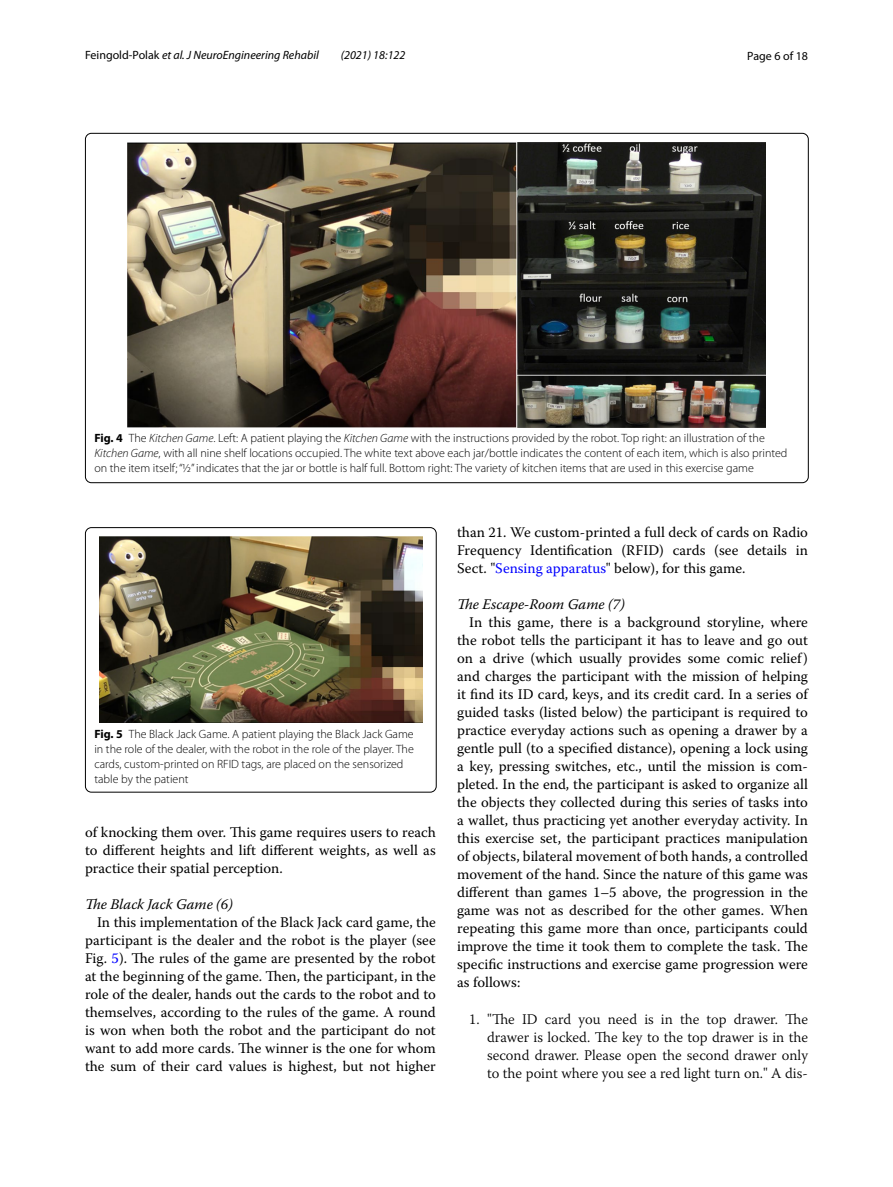
<style>
.page{position:relative;width:893px;height:1187px;background:#fff}
.page>*{position:absolute;margin:0;border:0;box-sizing:border-box;transform-origin:0 0}
.t1{font:14.7px/18px "Warnock Pro";color:#000;text-align:justify}
.t2{font:300 14.7px/18px "Warnock Pro";color:#000;text-align:justify}
.t3{font:italic 14.7px "Warnock Pro";color:#000}
.t4{font:300 12px/15px "Myriad Pro";color:#000}
.t5{font:italic 12px "Myriad Pro";color:#000}
.t6{font:12px "Myriad Pro";color:#000}
.s1{font-style:normal}
.s2{font-weight:700}
.s3{font-style:italic}
.s4{color:#00f}
</style>
<div class="page">
<img style="left:128px;top:142px;width:638px;height:285px">
<img style="left:99px;top:536px;width:323px;height:186px">
<div style="left:85px;top:527px;width:351px;height:265px;border:1px solid #000;border-radius:6px"></div>
<p class="t5" style="left:85px;top:48px;width:235px"><span class="s1">Feingold‑Polak</span> et al. J NeuroEngineering Rehabil</p>
<p class="t5" style="left:341px;top:48px;width:66px">(2021) 18:122</p>
<p class="t6" style="left:747px;top:48px;width:62px">Page 6 of 18</p>
<p class="t4" style="left:94px;top:431px;width:694px"><span class="s2">Fig. 4</span> The <span class="s3">Kitchen Game</span>. Left: A patient playing the <span class="s3">Kitchen Game</span> with the instructions provided by the robot. Top right: an illustration of the<br><span class="s3">Kitchen Game</span>, with all nine shelf locations occupied. The white text above each jar/bottle indicates the content of each item, which is also printed on the item itself; “½” indicates that the jar or bottle is half full. Bottom right: The variety of kitchen items that are used in this exercise game</p>
<p class="t4" style="left:94px;top:726px;width:321px"><span class="s2">Fig. 5</span> The Black Jack Game. A patient playing the Black Jack Game in the role of the dealer, with the robot in the role of the player. The cards, custom-printed on RFID tags, are placed on the sensorized table by the patient</p>
<p class="t1" style="left:85px;top:823px;width:352px">of knocking them over. This game requires users to reach to different heights and lift different weights, as well as practice their spatial perception.</p>
<p class="t3" style="left:85px;top:895px;width:149px">The Black Jack Game (6)</p>
<p class="t1" style="left:85px;top:913px;width:352px;text-indent:12px">In this implementation of the Black Jack card game, the participant is the dealer and the robot is the player (see Fig. <span class="s4">5</span>). The rules of the game are presented by the robot at the beginning of the game. Then, the participant, in the role of the dealer, hands out the cards to the robot and to themselves, according to the rules of the game. A round is won when both the robot and the participant do not want to add more cards. The winner is the one for whom the sum of their card values is highest, but not higher</p>
<p class="t1" style="left:457px;top:522px;width:352px">than 21. We custom-printed a full deck of cards on Radio Frequency Identification (RFID) cards (see details in Sect. "<span class="s4">Sensing apparatus</span>" below), for this game.</p>
<p class="t3" style="left:457px;top:595px;width:169px">The Escape-Room Game (7)</p>
<p class="t1" style="left:457px;top:612px;width:352px;text-indent:12px">In this game, there is a background storyline, where the robot tells the participant it has to leave and go out on a drive (which usually provides some comic relief) and charges the participant with the mission of helping it find its ID card, keys, and its credit card. In a series of guided tasks (listed below) the participant is required to practice everyday actions such as opening a drawer by a gentle pull (to a specified distance), opening a lock using a key, pressing switches, etc., until the mission is com&shy;pleted. In the end, the participant is asked to organize all the objects they collected during this series of tasks into a wallet, thus practicing yet another everyday activity. In this exercise set, the participant practices manipulation of objects, bilateral movement of both hands, a controlled movement of the hand. Since the nature of this game was different than games 1–5 above, the progression in the game was not as described for the other games. When repeating this game more than once, participants could improve the time it took them to complete the task. The specific instructions and exercise game progression were as follows:</p>
<p class="t2" style="left:487px;top:1009px;width:322px;text-indent:-18px">1. "The ID card you need is in the top drawer. The drawer is locked. The key to the top drawer is in the second drawer. Please open the second drawer only to the point where you see a red light turn on." A dis-</p>
</div>
